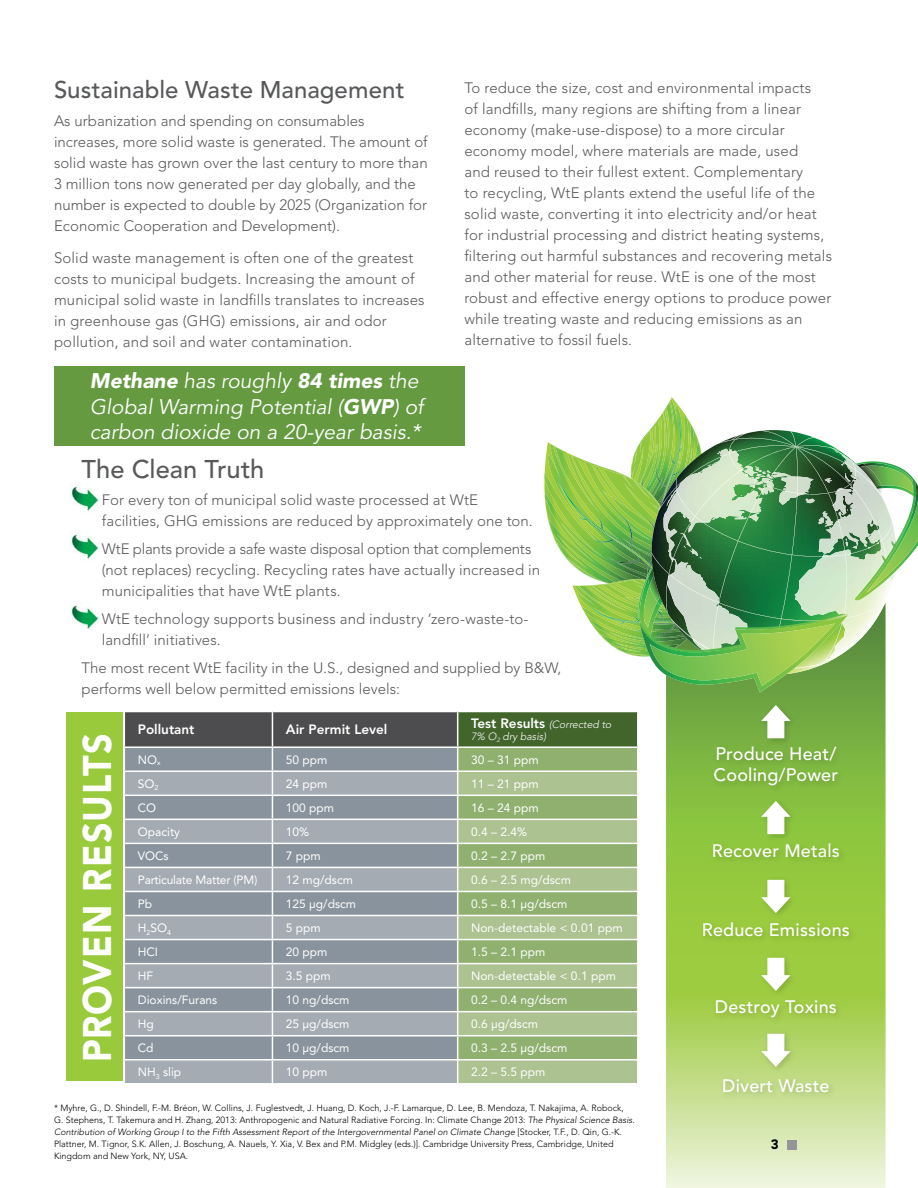
<style>
.page{position:relative;width:918px;height:1188px;background:#fff}
.page>*{position:absolute;margin:0;border:0;box-sizing:border-box;transform-origin:0 0}
.t1{font:900 39.6px "Avenir LT Std";letter-spacing:.03em;color:#fff;scale:.91 1}
.t2{font:500 25.5px "Avenir LT Std";color:#58595b}
.t3{font:500 24px "Avenir LT Std";color:#58595b}
.t4{font:italic 21px/25.5px "Avenir LT Std";color:#fff}
.t5{font:500 18px/21px "Avenir LT Std";letter-spacing:.01em;color:#fff}
.t6{font:300 15px/21px "Avenir LT Std";letter-spacing:.01em;color:#58595b}
.t7{font:800 13.5px "Avenir LT Std";color:#fff}
.t8{font:900 13.5px "Avenir LT Std";color:#000}
.t9{font:12px "Avenir LT Std";color:#fff}
.t10{font:12px "Avenir LT Std";letter-spacing:-.02em;color:#fff}
.t11{font:italic 300 10.5px/12px "Avenir LT Std";color:#fff}
.t12{font:300 9px/12px "Avenir LT Std";color:#000}
.s1{font-weight:900}
.s2{font-weight:800;font-style:normal;font-size:13.5px}
.s3{font-style:italic}
</style>
<div class="page">
<div style="left:66px;top:712px;width:57px;height:369px;background:#99ca3c"></div>
<svg style="left:666px;top:692px;width:220px;height:496px;background:#add270"></svg>
<img style="left:544px;top:397px;width:374px;height:295px">
<div style="left:720px;top:1030px;width:117px;height:70px;background:#000;opacity:.17"></div>
<svg style="left:761px;top:1034px;width:30px;height:33px"></svg>
<div style="left:713px;top:954px;width:131px;height:72px;background:#000;opacity:.17"></div>
<svg style="left:761px;top:958px;width:30px;height:33px"></svg>
<div style="left:700px;top:876px;width:157px;height:69px;background:#98ca3e"></div>
<svg style="left:761px;top:880px;width:30px;height:33px"></svg>
<div style="left:710px;top:798px;width:137px;height:68px;background:#8bc53f"></div>
<svg style="left:761px;top:801px;width:30px;height:33px"></svg>
<div style="left:711px;top:702px;width:135px;height:92px;background:#79b141"></div>
<svg style="left:761px;top:705px;width:30px;height:33px"></svg>
<div style="left:787px;top:1140px;width:9px;height:10px;background:#939598"></div>
<div style="left:458px;top:712px;width:180px;height:35px;background:#42652c"></div>
<div style="left:458px;top:748px;width:179px;height:23px;background:#8fb06f"></div>
<svg style="left:458px;top:772px;width:179px;height:311px;background:#a0bb83"></svg>
<hr style="left:637px;top:712px;width:2px;height:34px;background:#fff">
<hr style="left:458px;top:746px;width:181px;height:2px;background:#fff">
<hr style="left:458px;top:795px;width:181px;height:1px;background:#fff">
<hr style="left:458px;top:819px;width:181px;height:1px;background:#fff">
<hr style="left:458px;top:843px;width:181px;height:1px;background:#fff">
<hr style="left:458px;top:867px;width:181px;height:1px;background:#fff">
<hr style="left:458px;top:891px;width:181px;height:1px;background:#fff">
<hr style="left:458px;top:915px;width:181px;height:1px;background:#fff">
<hr style="left:458px;top:939px;width:181px;height:1px;background:#fff">
<hr style="left:458px;top:963px;width:181px;height:1px;background:#fff">
<hr style="left:458px;top:987px;width:181px;height:1px;background:#fff">
<hr style="left:458px;top:1011px;width:181px;height:1px;background:#fff">
<hr style="left:458px;top:1035px;width:181px;height:1px;background:#fff">
<hr style="left:458px;top:1059px;width:181px;height:2px;background:#fff">
<svg style="left:124px;top:712px;width:334px;height:371px;background:#979ea5"></svg>
<img style="left:71px;top:486px;width:28px;height:27px">
<img style="left:71px;top:534px;width:28px;height:27px">
<img style="left:71px;top:601px;width:28px;height:30px">
<div style="left:54px;top:366px;width:410px;height:80px;background:#659a41"></div>
<h3 class="t3" style="left:54px;top:76px;width:352px">Sustainable Waste Management</h3>
<p class="t6" style="left:54px;top:110px;width:375px">As urbanization and spending on consumables increases, more solid waste is generated. The amount of solid waste has grown over the last century to more than 3 million tons now generated per day globally, and the number is expected to double by 2025 (Organization for Economic Cooperation and Development).</p>
<p class="t6" style="left:54px;top:248px;width:372px">Solid waste management is often one of the greatest costs to municipal budgets. Increasing the amount of municipal solid waste in landfills translates to increases in greenhouse gas (GHG) emissions, air and odor pollution, and soil and water contamination.</p>
<h3 class="t4" style="left:90px;top:369px;width:335px"><span class="s1">Methane</span> has roughly <span class="s1">84 times</span> the<br>Global Warming Potential (<span class="s1">GWP</span>) of carbon dioxide on a 20-year basis.*</h3>
<p class="t6" style="left:464px;top:78px;width:369px">To reduce the size, cost and environmental impacts<br>of landfills, many regions are shifting from a linear economy (make-use-dispose) to a more circular economy model, where materials are made, used<br>and reused to their fullest extent. Complementary<br>to recycling, WtE plants extend the useful life of the solid waste, converting it into electricity and/or heat for industrial processing and district heating systems, filtering out harmful substances and recovering metals and other material for reuse. WtE is one of the most robust and effective energy options to produce power while treating waste and reducing emissions as an alternative to fossil fuels.</p>
<h2 class="t2" style="left:82px;top:454px;width:184px">The Clean Truth</h2>
<p class="t6" style="left:102px;top:490px;width:433px">For every ton of municipal solid waste processed at WtE facilities, GHG emissions are reduced by approximately one ton.</p>
<p class="t6" style="left:102px;top:539px;width:440px">WtE plants provide a safe waste disposal option that complements (not replaces) recycling. Recycling rates have actually increased in municipalities that have WtE plants.</p>
<p class="t6" style="left:102px;top:608px;width:428px">WtE technology supports business and industry ‘zero-waste-to&shy;landfill’ initiatives.</p>
<p class="t6" style="left:82px;top:657px;width:481px">The most recent WtE facility in the U.S., designed and supplied by B&amp;W, performs well below permitted emissions levels:</p>
<h1 class="t1" style="left:73px;top:1062px;width:363px;rotate:-90deg">PROVEN RESULTS</h1>
<p class="t7" style="left:138px;top:722px;width:58px">Pollutant</p>
<p class="t7" style="left:286px;top:722px;width:103px">Air Permit Level</p>
<p class="t11" style="left:471px;top:719px;width:142px"><span class="s2">Test Results</span> (Corrected to<br>7% O<sub>2</sub> dry basis)</p>
<p class="t9" style="left:138px;top:753px;width:24px">NO<sub>x</sub></p>
<p class="t9" style="left:286px;top:753px;width:43px">50 ppm</p>
<p class="t9" style="left:471px;top:753px;width:69px">30 – 31 ppm</p>
<p class="t9" style="left:138px;top:777px;width:22px">SO<sub>2</sub></p>
<p class="t9" style="left:286px;top:777px;width:43px">24 ppm</p>
<p class="t9" style="left:471px;top:777px;width:69px">11 – 21 ppm</p>
<p class="t9" style="left:138px;top:801px;width:20px">CO</p>
<p class="t9" style="left:286px;top:801px;width:50px">100 ppm</p>
<p class="t9" style="left:471px;top:801px;width:69px">16 – 24 ppm</p>
<p class="t9" style="left:138px;top:825px;width:44px">Opacity</p>
<p class="t9" style="left:286px;top:825px;width:25px">10%</p>
<p class="t9" style="left:471px;top:825px;width:58px">0.4 – 2.4%</p>
<p class="t9" style="left:138px;top:849px;width:32px">VOCs</p>
<p class="t9" style="left:286px;top:849px;width:36px">7 ppm</p>
<p class="t9" style="left:471px;top:849px;width:76px">0.2 – 2.7 ppm</p>
<p class="t10" style="left:138px;top:873px;width:121px">Particulate Matter (PM)</p>
<p class="t9" style="left:286px;top:873px;width:69px">12 mg/dscm</p>
<p class="t9" style="left:471px;top:873px;width:101px">0.6 – 2.5 mg/dscm</p>
<p class="t9" style="left:138px;top:897px;width:16px">Pb</p>
<p class="t9" style="left:286px;top:897px;width:72px">125 µg/dscm</p>
<p class="t9" style="left:471px;top:897px;width:98px">0.5 – 8.1 µg/dscm</p>
<p class="t9" style="left:138px;top:921px;width:35px">H<sub>2</sub>SO<sub>4</sub></p>
<p class="t9" style="left:286px;top:921px;width:36px">5 ppm</p>
<p class="t9" style="left:471px;top:921px;width:153px">Non-detectable &lt; 0.01 ppm</p>
<p class="t9" style="left:138px;top:945px;width:22px">HCI</p>
<p class="t9" style="left:286px;top:945px;width:43px">20 ppm</p>
<p class="t9" style="left:471px;top:945px;width:76px">1.5 – 2.1 ppm</p>
<p class="t9" style="left:138px;top:969px;width:17px">HF</p>
<p class="t9" style="left:286px;top:969px;width:46px">3.5 ppm</p>
<p class="t9" style="left:471px;top:969px;width:146px">Non-detectable &lt; 0.1 ppm</p>
<p class="t9" style="left:138px;top:993px;width:81px">Dioxins/Furans</p>
<p class="t9" style="left:286px;top:993px;width:65px">10 ng/dscm</p>
<p class="t9" style="left:471px;top:993px;width:98px">0.2 – 0.4 ng/dscm</p>
<p class="t9" style="left:138px;top:1017px;width:17px">Hg</p>
<p class="t9" style="left:286px;top:1017px;width:65px">25 µg/dscm</p>
<p class="t9" style="left:471px;top:1017px;width:68px">0.6 µg/dscm</p>
<p class="t9" style="left:138px;top:1041px;width:17px">Cd</p>
<p class="t9" style="left:286px;top:1041px;width:65px">10 µg/dscm</p>
<p class="t9" style="left:471px;top:1041px;width:98px">0.3 – 2.5 µg/dscm</p>
<p class="t9" style="left:138px;top:1065px;width:45px">NH<sub>3</sub> slip</p>
<p class="t9" style="left:286px;top:1065px;width:43px">10 ppm</p>
<p class="t9" style="left:471px;top:1065px;width:76px">2.2 – 5.5 ppm</p>
<p class="t12" style="left:54px;top:1102px;width:582px">* Myhre, G., D. Shindell, F.-M. Bréon, W. Collins, J. Fuglestvedt, J. Huang, D. Koch, J.-F. Lamarque, D. Lee, B. Mendoza, T. Nakajima, A. Robock, G. Stephens, T. Takemura and H. Zhang, 2013: Anthropogenic and Natural Radiative Forcing. In: Climate Change 2013: <span class="s3">The Physical Science Basis.<br>Contribution of Working Group I to the Fifth Assessment Report of the Intergovernmental Panel on Climate Change</span> [Stocker, T.F., D. Qin, G.-K.<br>Plattner, M. Tignor, S.K. Allen, J. Boschung, A. Nauels, Y. Xia, V. Bex and P.M. Midgley (eds.)]. Cambridge University Press, Cambridge, United Kingdom and New York, NY, USA.</p>
<p class="t5" style="left:714px;top:744px;width:126px">Produce Heat/<br>Cooling/Power</p>
<p class="t5" style="left:712px;top:841px;width:130px">Recover Metals</p>
<p class="t5" style="left:702px;top:920px;width:150px">Reduce Emissions</p>
<p class="t5" style="left:715px;top:997px;width:124px">Destroy Toxins</p>
<p class="t5" style="left:722px;top:1076px;width:109px">Divert Waste</p>
<p class="t8" style="left:771px;top:1136px;width:9px">3</p>
</div>
